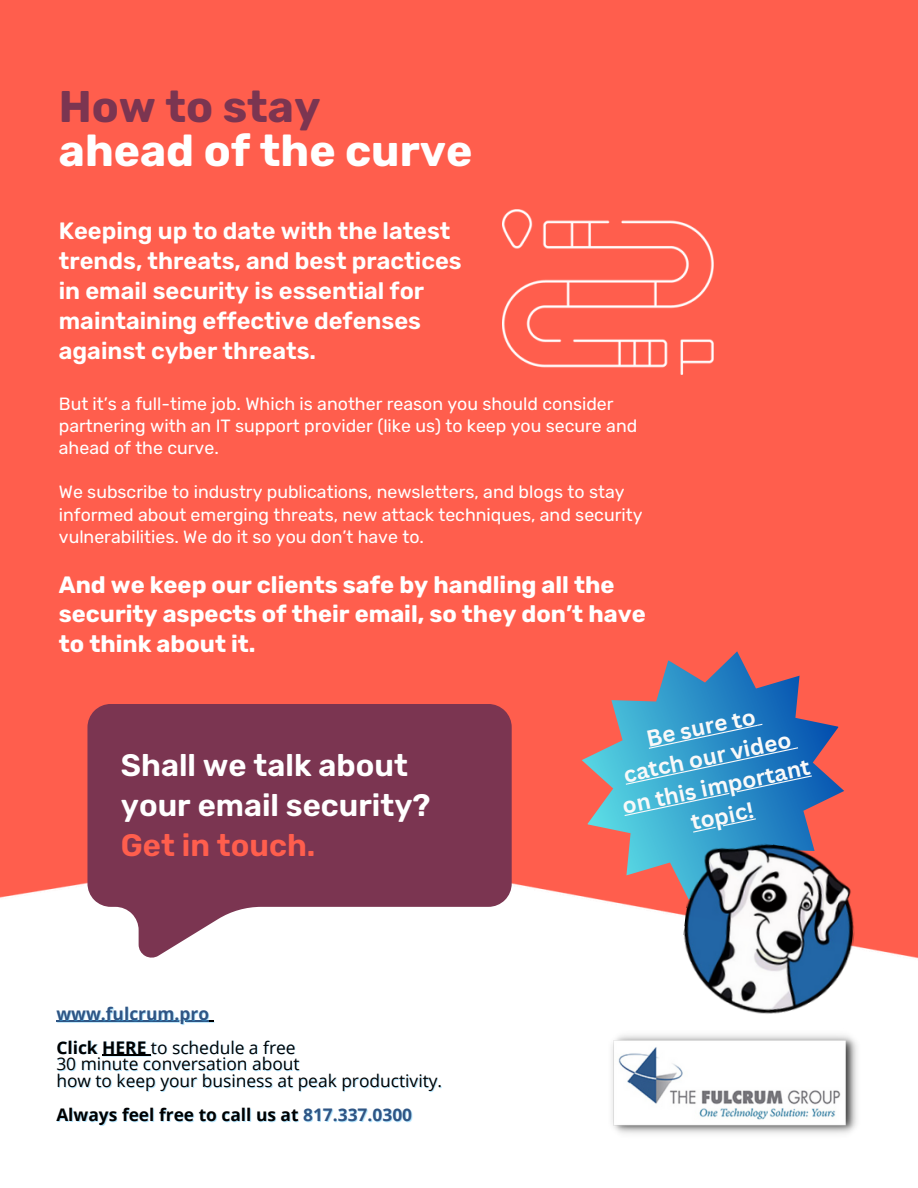
<style>
.page{position:relative;width:918px;height:1188px;background:#fff}
.page>*{position:absolute;margin:0;border:0;box-sizing:border-box;transform-origin:0 0}
.t1{font:700 44.25px/44.2px "Rubik";color:#fff}
.t2{font:600 31.05px/39.9px "Rubik";color:#fff}
.t3{font:600 23.7px/29.8px "Rubik";color:#fff}
.t4{font:700 23.7px/29.8px "Rubik";color:#fff}
.t5{font:700 22.5px/30.3px "Canva Sans";color:#f9f9f9;text-align:center}
.t6{font:17.7px "Rubik";color:#fff}
.t7{font:17.4px/16.8px "Open Sans";color:#000}
.t8{font:700 17.4px "Open Sans";color:#000}
.t9{font:700 17.4px "Open Sans";color:#2f5584}
.s1{color:#7b3551}
.s2{color:#ff5e4d}
.s3{font-weight:700}
.s4{font-weight:700;color:rgb(63 192 255/.4)}
.s5{color:#2f5584}
</style>
<div class="page">
<img style="left:0;top:0;width:918px;height:1134px">
<hr style="left:56px;top:1021px;width:153px;height:1px;background:#2f5584">
<hr style="left:102px;top:1055px;width:49px;height:1px;background:#000">
<p class="t1" style="left:59px;top:85px;width:415px"><span class="s1">How to stay<br></span>ahead of the curve</p>
<h3 class="t3" style="left:59px;top:216px;width:404px">Keeping up to date with the latest trends, threats, and best practices in email security is essential for maintaining effective defenses against cyber threats.</h3>
<p class="t6" style="left:59px;top:393px;width:556px">But it’s a full-time job. Which is another reason you should consider</p>
<p class="t6" style="left:59px;top:415px;width:580px">partnering with an IT support provider (like us) to keep you secure and</p>
<p class="t6" style="left:59px;top:437px;width:161px">ahead of the curve.</p>
<p class="t6" style="left:59px;top:482px;width:567px">We subscribe to industry publications, newsletters, and blogs to stay</p>
<h3 class="t6" style="left:59px;top:504px;width:585px">informed about emerging threats, new attack techniques, and security</h3>
<h3 class="t6" style="left:59px;top:526px;width:367px">vulnerabilities. We do it so you don’t have to.</h3>
<h2 class="t4" style="left:59px;top:570px;width:588px">And we keep our clients safe by handling all the security aspects of their email, so they don’t have to think about it.</h2>
<p class="t2" style="left:121px;top:745px;width:311px">Shall we talk about your email security?<br><span class="s2">Get in touch.</span></p>
<p class="t9" style="left:56px;top:1001px;width:154px">www.fulcrum.pro</p>
<p class="t7" style="left:56px;top:1038px;width:387px"><span class="s3">Click</span> <span class="s4">HERE</span> to schedule a free<br>30 minute conversation about<br>how to keep your business at peak productivity.</p>
<p class="t8" style="left:56px;top:1102px;width:357px">Always feel free to call us at <span class="s5">817.337.0300</span></p>
<p class="t5" style="left:614px;top:730px;width:172px;rotate:-12deg">Be sure to catch our video</p>
<h4 class="t5" style="left:619px;top:791px;width:193px;rotate:-12deg">on this important</h4>
<p class="t5" style="left:688px;top:807px;width:65px;rotate:-12deg">topic!</p>
</div>
